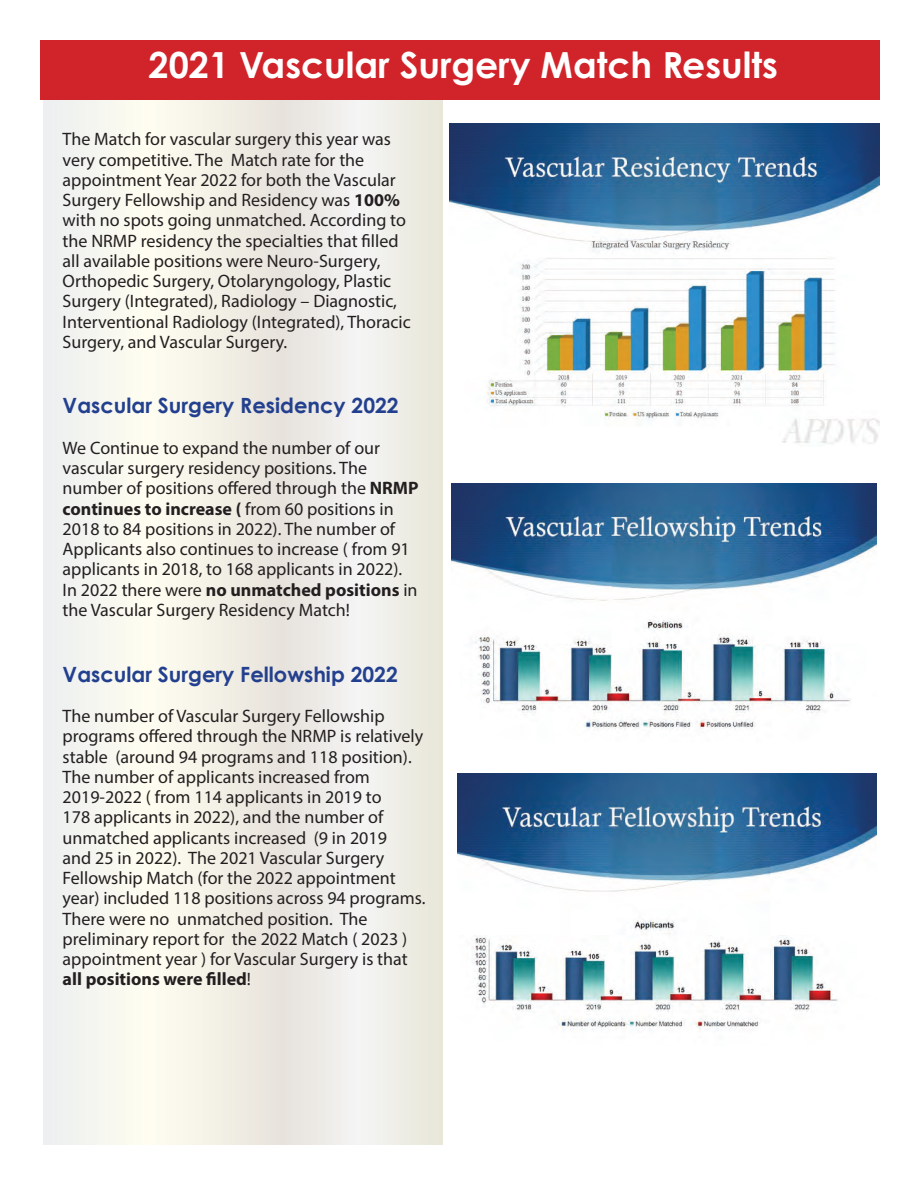
<style>
.page{position:relative;width:918px;height:1188px;background:#fff}
.page>*{position:absolute;margin:0;border:0;box-sizing:border-box;transform-origin:0 0}
.t1{font:700 36px "Century Gothic Pro";color:#fff}
.t2{font:700 21px "Century Gothic";color:#23408f}
.t3{font:18px/20.2px "Myriad Pro";color:#231f20}
.s1{font-weight:700}
</style>
<div class="page">
<div style="left:44px;top:94px;width:398px;height:1050px;background:linear-gradient(to bottom,#f2f0e9,#f2f0e9)"></div>
<div style="left:40px;top:40px;width:840px;height:59px;background:#d1232a"></div>
<img style="left:449px;top:123px;width:431px;height:321px">
<img style="left:451px;top:484px;width:425px;height:246px">
<img style="left:457px;top:773px;width:419px;height:258px">
<h1 class="t1" style="left:149px;top:42px;width:631px">2021 Vascular Surgery Match Results</h1>
<p class="t3" style="left:63px;top:129px;width:350px">The Match for vascular surgery this year was very competitive. The Match rate for the appointment Year 2022 for both the Vascular Surgery Fellowship and Residency was <span class="s1">100% </span>with no spots going unmatched. According to the NRMP residency the specialties that filled all available positions were Neuro-Surgery, Orthopedic Surgery, Otolaryngology, Plastic Surgery (Integrated), Radiology – Diagnostic, Interventional Radiology (Integrated), Thoracic Surgery, and Vascular Surgery.</p>
<p class="t2" style="left:63px;top:393px;width:338px">Vascular Surgery Residency 2022</p>
<p class="t3" style="left:63px;top:438px;width:358px">We Continue to expand the number of our vascular surgery residency positions. The number of positions offered through the <span class="s1">NRMP continues to increase (</span> from 60 positions in 2018 to 84 positions in 2022). The number of Applicants also continues to increase ( from 91 applicants in 2018, to 168 applicants in 2022).<br>In 2022 there were <span class="s1">no unmatched positions</span> in the Vascular Surgery Residency Match!</p>
<p class="t2" style="left:63px;top:661px;width:337px">Vascular Surgery Fellowship 2022</p>
<p class="t3" style="left:63px;top:706px;width:364px">The number of Vascular Surgery Fellowship programs offered through the NRMP is relatively stable (around 94 programs and 118 position).<br>The number of applicants increased from 2019-2022 ( from 114 applicants in 2019 to<br>178 applicants in 2022), and the number of unmatched applicants increased (9 in 2019<br>and 25 in 2022). The 2021 Vascular Surgery Fellowship Match (for the 2022 appointment year) included 118 positions across 94 programs.<br>There were no unmatched position. The preliminary report for the 2022 Match ( 2023 ) appointment year ) for Vascular Surgery is that <span class="s1">all positions were filled</span>!</p>
</div>
